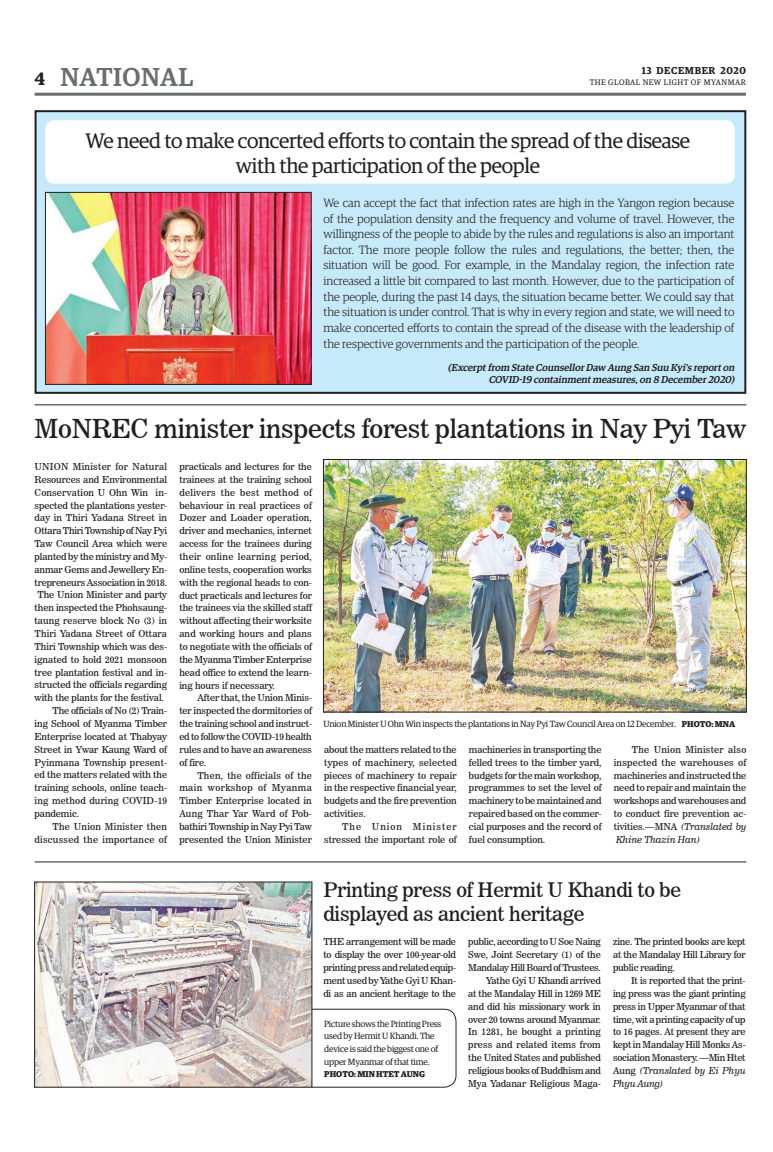
<style>
.page{position:relative;width:773px;height:1152px;background:#fff}
.page>*{position:absolute;margin:0;border:0;box-sizing:border-box;transform-origin:0 0}
.t1{font:26px "News 706 BT Roman C";letter-spacing:-.01em;color:#231f20}
.t2{font:500 26px "Guardian Egyp";letter-spacing:.02em;color:#6c6d70}
.t3{font:21px/25.2px "Guardian Egyp";letter-spacing:-.015em;color:#231f20;text-align:center}
.t4{font:20px/24px "News 706 BT Roman C";letter-spacing:-.01em;color:#231f20}
.t5{font:600 18px "Guardian Egyp";color:#231f20}
.t6{font:300 12px/15.6px "Guardian Egyp";color:#231f20;text-align:justify}
.t7{font:italic 500 10px/12px "Guardian Egyp";color:#231f20;text-align:right}
.t8{font:600 10px "Guardian Egyp";letter-spacing:.06em;color:#231f20}
.t9{font:9.5px/12.9px "News 706 BT Roman C";letter-spacing:-.005em;color:#231f20;text-align:justify}
.t10{font:9.5px "News 706 BT Roman C";letter-spacing:.015em;color:#231f20}
.t11{font:9.5px/12.9px "News 706 BT Italic C";letter-spacing:-.005em;color:#231f20}
.t12{font:9.5px "News 706 BT Roman C";letter-spacing:-.025em;color:#231f20}
.t13{font:9.5px "News 706 BT Roman C";letter-spacing:.025em;color:#231f20}
.t14{font:9.5px "News 706 BT Roman C";letter-spacing:.02em;color:#231f20}
.t15{font:9px/12.8px "Guardian Egyp";letter-spacing:-.02em;color:#231f20}
.t16{font:700 8.5px "Guardian Egyp";color:#231f20}
.t17{font:8px "Guardian Egyp";letter-spacing:.06em;color:#231f20}
.s1{font-weight:700;font-size:8.5px}
.s2{font-family:"News 706 BT Italic C"}
.s3{font-family:"News 706 BT Roman C"}
</style>
<div class="page">
<hr style="left:35px;top:93px;width:711px;height:3px;background:#6c6d70">
<svg style="left:270px;top:1009px;width:186px;height:79px"></svg>
<div style="left:35px;top:110px;width:711px;height:284px;background:#c6eafa;border:2px solid #231f20"></div>
<div style="left:45px;top:120px;width:689px;height:64px;background:#fff;border-radius:9px"></div>
<img style="left:47px;top:194px;width:262px;height:188px">
<div style="left:45px;top:192px;width:266px;height:192px;border:1px solid #231f20"></div>
<hr style="left:35px;top:404px;width:711px;height:1px;background:#231f20">
<img style="left:325px;top:461px;width:419px;height:249px">
<div style="left:323px;top:459px;width:423px;height:253px;border:1px solid #231f20"></div>
<img style="left:36px;top:884px;width:274px;height:201px">
<hr style="left:35px;top:861px;width:711px;height:1px;background:#231f20">
<h3 class="t5" style="left:35px;top:65px;width:12px">4</h3>
<p class="t8" style="left:641px;top:63px;width:106px">13 DECEMBER 2020</p>
<h1 class="t2" style="left:61px;top:59px;width:134px">NATIONAL</h1>
<p class="t17" style="left:589px;top:77px;width:158px">THE GLOBAL NEW LIGHT OF MYANMAR</p>
<h2 class="t3" style="left:85px;top:126px;width:606px">We need to make concerted efforts to contain the spread of the disease with the participation of the people</h2>
<p class="t6" style="left:323px;top:195px;width:412px">We can accept the fact that infection rates are high in the Yangon region because of the population density and the frequency and volume of travel. However, the willingness of the people to abide by the rules and regulations is also an important factor. The more people follow the rules and regulations, the better; then, the situation will be good. For example, in the Mandalay region, the infection rate increased a little bit compared to last month. However, due to the participation of the people, during the past 14 days, the situation became better. We could say that the situation is under control. That is why in every region and state, we will need to make concerted efforts to contain the spread of the disease with the leadership of the respective governments and the participation of the people.</p>
<p class="t7" style="left:448px;top:361px;width:290px">(Excerptfrom State CounsellorDaw Aung San Suu Kyi’s reporton<br>COVID-19 containmentmeasures,on 8 December2020)</p>
<h1 class="t1" style="left:35px;top:413px;width:713px">MoNREC minister inspects forest plantations in Nay Pyi Taw</h1>
<p class="t14" style="left:35px;top:461px;width:134px">UNION Minister for Natural</p>
<p class="t9" style="left:35px;top:473px;width:134px">Resources and Environmental</p>
<p class="t10" style="left:35px;top:487px;width:134px">Conservation U Ohn Win in-</p>
<p class="t9" style="left:35px;top:499px;width:134px">spected the plantations yester-</p>
<p class="t9" style="left:35px;top:511px;width:134px">day in Thiri Yadana Street in</p>
<p class="t12" style="left:35px;top:525px;width:134px">Ottara Thiri Township of Nay Pyi</p>
<p class="t9" style="left:35px;top:537px;width:134px">Taw Council Area which were</p>
<p class="t9" style="left:35px;top:550px;width:134px">planted by the ministry and My-</p>
<p class="t9" style="left:35px;top:563px;width:134px">anmar Gems and Jewellery En-</p>
<p class="t9" style="left:35px;top:576px;width:134px">trepreneurs Association in 2018.</p>
<p class="t9" style="left:37px;top:589px;width:131px">The Union Minister and party</p>
<p class="t9" style="left:35px;top:601px;width:134px">then inspected the Phohsaung-</p>
<p class="t9" style="left:35px;top:614px;width:134px">taung reserve block No (3) in</p>
<p class="t9" style="left:35px;top:627px;width:134px">Thiri Yadana Street of Ottara</p>
<p class="t9" style="left:35px;top:640px;width:134px">Thiri Township which was des-</p>
<p class="t9" style="left:35px;top:653px;width:134px">ignated to hold 2021 monsoon</p>
<p class="t9" style="left:35px;top:666px;width:134px">tree plantation festival and in-</p>
<p class="t9" style="left:35px;top:679px;width:134px">structed the officials regarding</p>
<p class="t9" style="left:35px;top:691px;width:131px">with the plants for the festival.</p>
<p class="t9" style="left:53px;top:704px;width:116px">The officials of No (2) Train-</p>
<p class="t9" style="left:35px;top:717px;width:134px">ing School of Myanma Timber</p>
<p class="t9" style="left:35px;top:730px;width:134px">Enterprise located at Thabyay</p>
<p class="t9" style="left:35px;top:743px;width:134px">Street in Ywar Kaung Ward of</p>
<p class="t10" style="left:35px;top:756px;width:134px">Pyinmana Township present-</p>
<p class="t9" style="left:35px;top:769px;width:134px">ed the matters related with the</p>
<p class="t9" style="left:35px;top:781px;width:134px">training schools, online teach-</p>
<p class="t10" style="left:35px;top:795px;width:134px">ing method during COVID-19</p>
<p class="t9" style="left:35px;top:807px;width:46px">pandemic.</p>
<p class="t10" style="left:53px;top:821px;width:116px">The Union Minister then</p>
<p class="t13" style="left:35px;top:834px;width:134px">discussed the importance of</p>
<p class="t9" style="left:179px;top:460px;width:134px">practicals and lectures for the trainees at the training school delivers the best method of behaviour in real practices of Dozer and Loader operation, driver and mechanics, internet access for the trainees during their online learning period, online tests, cooperation works with the regional heads to con&shy;duct practicals and lectures for the trainees via the skilled staff without affecting their worksite and working hours and plans to negotiate with the officials of the Myanma Timber Enterprise head office to extend the learn&shy;ing hours if necessary.</p>
<p class="t9" style="left:179px;top:692px;width:134px;text-indent:18px">After that, the Union Minis&shy;ter inspected the dormitories of the training school and instruct&shy;ed to follow the COVID-19 health rules and to have an awareness of fire.</p>
<p class="t9" style="left:179px;top:769px;width:134px;text-indent:18px">Then, the officials of the main workshop of Myanma Timber Enterprise located in Aung Thar Yar Ward of Pob&shy;bathiri Township in Nay Pyi Taw presented the Union Minister</p>
<p class="t15" style="left:323px;top:717px;width:413px">Union Minister U Ohn Win inspects the plantations in Nay Pyi Taw Council Area on 12 December. <span class="s1">PHOTO: MNA</span></p>
<p class="t9" style="left:324px;top:743px;width:134px">about the matters related to the types of machinery, selected pieces of machinery to repair in the respective financial year, budgets and the fire prevention activities.</p>
<p class="t9" style="left:324px;top:820px;width:134px;text-align:right">The Union Minister stressed the important role of</p>
<p class="t9" style="left:469px;top:743px;width:134px">machineries in transporting the felled trees to the timber yard, budgets for the main workshop, programmes to set the level of machinery to be maintained and repaired based on the commer&shy;cial purposes and the record of fuel consumption.</p>
<p class="t9" style="left:613px;top:743px;width:134px;text-indent:18px">The Union Minister also inspected the warehouses of machineries and instructed the need to repair and maintain the workshops and warehouses and to conduct fire prevention ac&shy;tivities.—MNA <span class="s2">(Translated by</span></p>
<p class="t11" style="left:616px;top:833px;width:86px">Khine Thazin Han)</p>
<h3 class="t4" style="left:323px;top:878px;width:359px">Printing press of Hermit U Khandi to be displayed as ancient heritage</h3>
<p class="t9" style="left:323px;top:936px;width:134px">THE arrangement will be made to display the over 100-year-old printing press and related equip&shy;ment used by Yathe Gyi U Khan&shy;di as an ancient heritage to the</p>
<p class="t9" style="left:468px;top:936px;width:134px;text-align:right">public, according to U Soe Naing<br>Swe, Joint Secretary (1) of the<br>Mandalay Hill Board of Trustees.<br>Yathe Gyi U Khandi arrived<br>at the Mandalay Hill in 1269 ME and did his missionary work in over 20 towns around Myanmar.<br>In 1281, he bought a printing press and related items from the United States and published religious books of Buddhism and<br>Mya Yadanar Religious Maga-</p>
<p class="t9" style="left:613px;top:936px;width:134px">zine. The printed books are kept at the Mandalay Hill Library for public reading.</p>
<p class="t9" style="left:613px;top:974px;width:134px;text-indent:18px">It is reported that the print&shy;ing press was the giant printing press in Upper Myanmar of that time, wit a printing capacity of up to 16 pages. At present they are kept in Mandalay Hill Monks As&shy;sociation Monastery. —Min Htet</p>
<p class="t11" style="left:613px;top:1064px;width:134px"><span class="s3">Aung</span> (Translated by Ei Phyu<br>Phyu Aung)</p>
<p class="t15" style="left:324px;top:1017px;width:119px">Picture shows the Printing Press used by Hermit U Khandi. The device is said the biggest one of upper Myanmar of that time.</p>
<p class="t16" style="left:324px;top:1068px;width:102px">PHOTO: MIN HTET AUNG</p>
</div>
